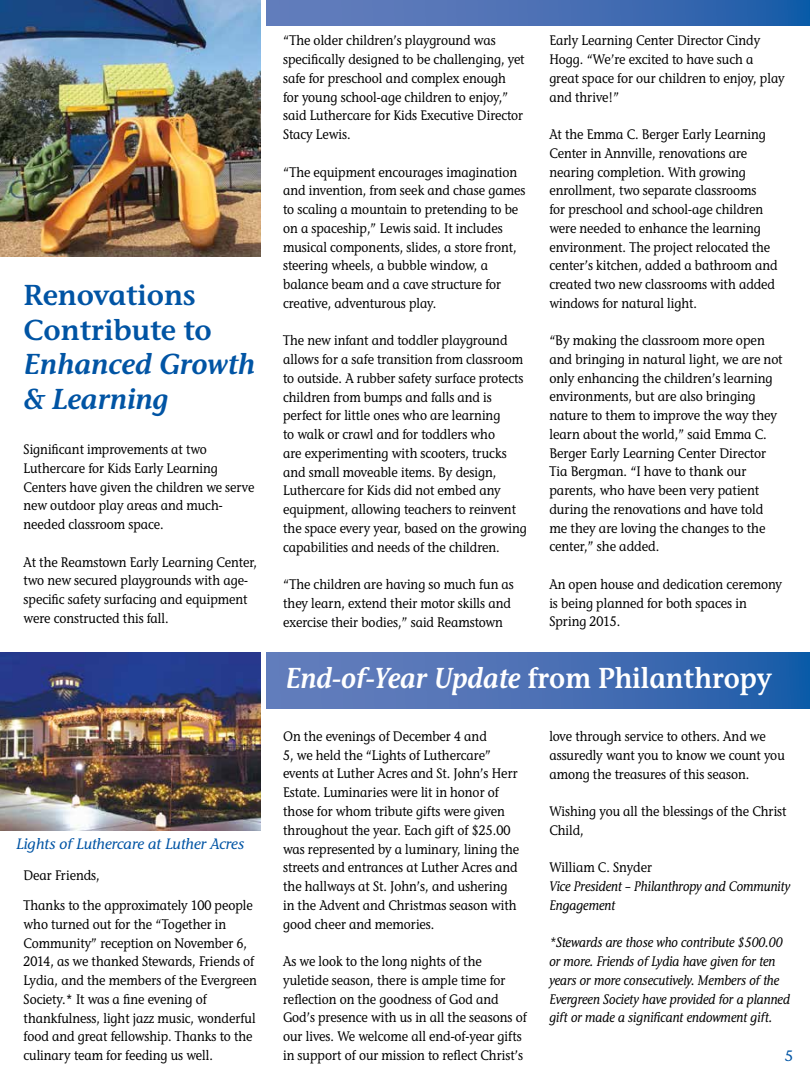
<style>
.page{position:relative;width:810px;height:1080px;background:#fff}
.page>*{position:absolute;margin:0;border:0;box-sizing:border-box;transform-origin:0 0}
.t1{font:italic 600 28.75px "Stone Inf ITC Std";color:#fff;scale:.93 1}
.t2{font:600 28.75px/34.5px "Stone Inf ITC Std";color:#0054a4}
.t3{font:italic 600 28.75px/34.5px "Stone Inf ITC Std";color:#0054a4}
.t4{font:italic 500 15px "Stone Inf ITC Std";color:#0054a4}
.t5{font:500 15px "Stone Inf ITC Std";color:#0054a4}
.t6{font:500 13.75px/18.8px "Stone Inf ITC Std";color:#000;scale:.89 1}
.t7{font:500 13.75px/18.8px "Stone Inf ITC Std";color:#000;scale:.9 1}
.t8{font:italic 500 13.75px/18.8px "Stone Inf ITC Std";color:#000;scale:.89 1}
.s1{font-style:normal}
</style>
<div class="page">
<img style="left:0;top:0;width:261px;height:257px">
<img style="left:0;top:652px;width:261px;height:178px">
<svg style="left:266px;top:0;width:544px;height:26px;background:#466eb3"></svg>
<svg style="left:267px;top:652px;width:543px;height:57px;background:#466fb3"></svg>
<hr style="left:0;top:220px;width:1px;height:41px;background:#fff">
<h1 class="t2" style="left:24px;top:278px;width:190px">Renovations<br>Contribute to</h1>
<h1 class="t3" style="left:24px;top:347px;width:233px">Enhanced Growth &amp; Learning</h1>
<p class="t6" style="left:24px;top:440px;width:261px">Significant improvements at two Luthercare for Kids Early Learning Centers have given the children we serve new outdoor play areas and much&shy;needed classroom space.</p>
<p class="t6" style="left:24px;top:552px;width:264px">At the Reamstown Early Learning Center, two new secured playgrounds with age&shy;specific safety surfacing and equipment were constructed this fall.</p>
<p class="t4" style="left:16px;top:835px;width:229px">Lights of Luthercare at Luther Acres</p>
<p class="t6" style="left:24px;top:860px;width:259px;line-height:30px">Dear Friends,<br>Thanks to the approximately 100 people</p>
<p class="t6" style="left:24px;top:915px;width:264px">who turned out for the “Together in Community” reception on November 6, 2014, as we thanked Stewards, Friends of Lydia, and the members of the Evergreen Society.* It was a fine evening of thankfulness, light jazz music, wonderful food and great fellowship. Thanks to the culinary team for feeding us well.</p>
<p class="t6" style="left:283px;top:31px;width:273px">“The older children’s playground was specifically designed to be challenging, yet safe for preschool and complex enough for young school-age children to enjoy,” said Luthercare for Kids Executive Director Stacy Lewis.</p>
<p class="t6" style="left:283px;top:162px;width:274px">“The equipment encourages imagination and invention, from seek and chase games to scaling a mountain to pretending to be on a spaceship,” Lewis said. It includes musical components, slides, a store front, steering wheels, a bubble window, a balance beam and a cave structure for creative, adventurous play.</p>
<p class="t6" style="left:283px;top:331px;width:275px">The new infant and toddler playground allows for a safe transition from classroom to outside. A rubber safety surface protects children from bumps and falls and is perfect for little ones who are learning<br>to walk or crawl and for toddlers who<br>are experimenting with scooters, trucks and small moveable items. By design, Luthercare for Kids did not embed any equipment, allowing teachers to reinvent the space every year, based on the growing capabilities and needs of the children.</p>
<p class="t6" style="left:283px;top:575px;width:261px">“The children are having so much fun as they learn, extend their motor skills and exercise their bodies,” said Reamstown</p>
<p class="t6" style="left:549px;top:31px;width:266px">Early Learning Center Director Cindy<br>Hogg. “We’re excited to have such a great space for our children to enjoy, play and thrive!”</p>
<p class="t6" style="left:549px;top:125px;width:258px">At the Emma C. Berger Early Learning Center in Annville, renovations are nearing completion. With growing enrollment, two separate classrooms<br>for preschool and school-age children were needed to enhance the learning environment. The project relocated the center’s kitchen, added a bathroom and created two new classrooms with added windows for natural light.</p>
<p class="t7" style="left:549px;top:331px;width:261px">“By making the classroom more open and bringing in natural light, we are not only enhancing the children’s learning environments, but are also bringing nature to them to improve the way they learn about the world,” said Emma C.<br>Berger Early Learning Center Director Tia Bergman. “I have to thank our parents, who have been very patient during the renovations and have told me they are loving the changes to the center,” she added.</p>
<p class="t6" style="left:549px;top:575px;width:263px">An open house and dedication ceremony is being planned for both spaces in<br>Spring 2015.</p>
<h1 class="t1" style="left:285px;top:660px;width:525px">End-of-Year Update <span class="s1">from Philanthropy</span></h1>
<p class="t6" style="left:283px;top:727px;width:267px">On the evenings of December 4 and<br>5, we held the “Lights of Luthercare” events at Luther Acres and St. John’s Herr Estate. Luminaries were lit in honor of those for whom tribute gifts were given throughout the year. Each gift of $25.00 was represented by a luminary, lining the streets and entrances at Luther Acres and the hallways at St. John’s, and ushering in the Advent and Christmas season with good cheer and memories.</p>
<p class="t6" style="left:283px;top:952px;width:275px">As we look to the long nights of the yuletide season, there is ample time for reflection on the goodness of God and God’s presence with us in all the seasons of our lives. We welcome all end-of-year gifts in support of our mission to reflect Christ’s</p>
<p class="t6" style="left:549px;top:727px;width:266px">love through service to others. And we assuredly want you to know we count you among the treasures of this season.</p>
<p class="t6" style="left:549px;top:802px;width:268px">Wishing you all the blessings of the Christ<br>Child,</p>
<p class="t6" style="left:549px;top:858px;width:117px">William C. Snyder</p>
<p class="t8" style="left:549px;top:877px;width:272px">Vice President – Philanthropy and Community<br>Engagement</p>
<p class="t8" style="left:549px;top:933px;width:272px">*Stewards are those who contribute $500.00 or more. Friends of Lydia have given for ten years or more consecutively. Members of the Evergreen Society have provided for a planned gift or made a significant endowment gift.</p>
<p class="t5" style="left:785px;top:1046px;width:10px">5</p>
</div>
